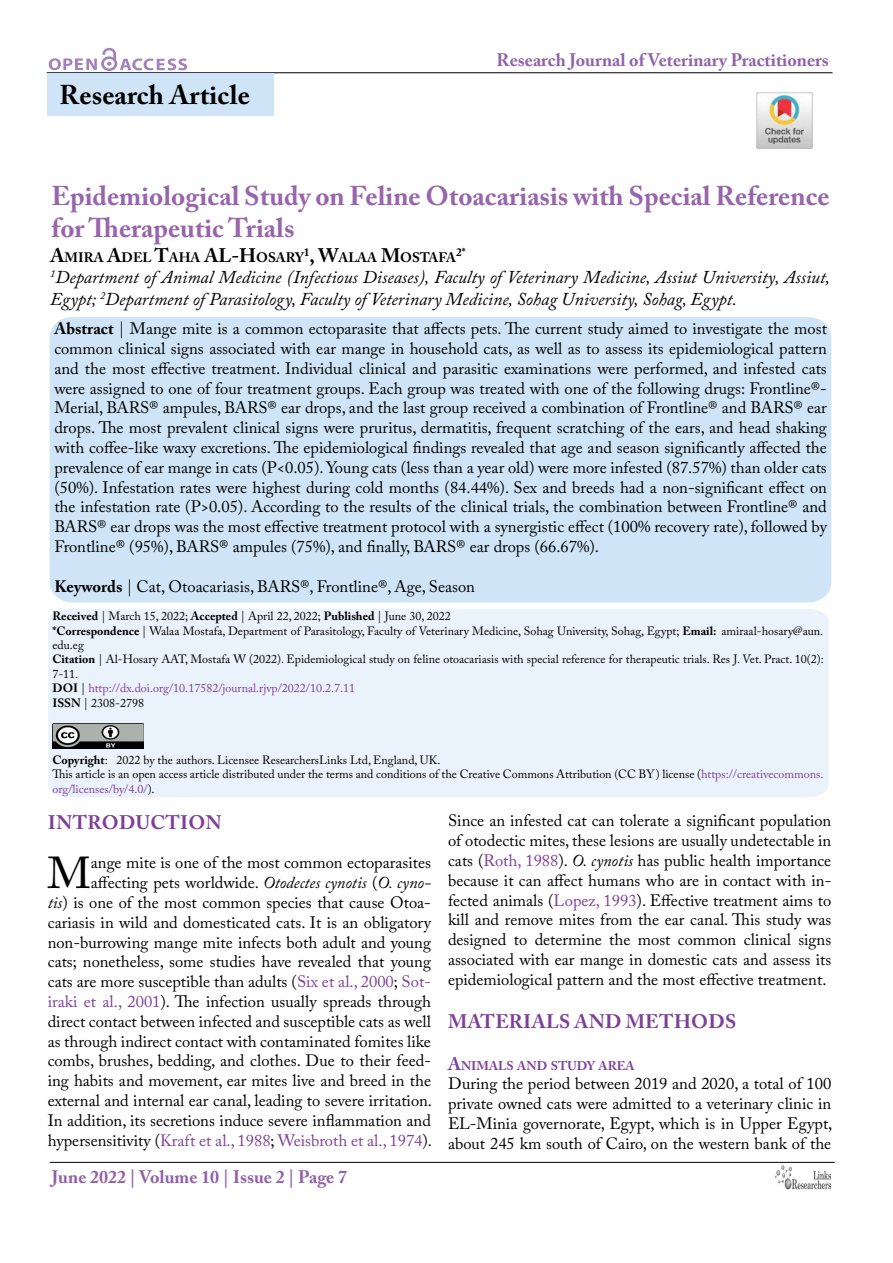
<style>
.page{position:relative;width:893px;height:1263px;background:#fff}
.page>*{position:absolute;margin:0;border:0;box-sizing:border-box;transform-origin:0 0}
.t1{font:44.4px "Adobe Caslon Pro";color:#000}
.t2{font:700 27px/32.4px "Adobe Caslon Pro";color:#7f3f98}
.t3{font:700 27px "Adobe Caslon Pro";letter-spacing:.005em;color:#000}
.t4{font:700 19.5px "Adobe Caslon Pro";letter-spacing:.015em;color:#7f3f98}
.t5{font:italic 18px/21.6px "Adobe Caslon Pro";color:#000}
.t6{font:700 18px "Adobe Caslon Pro";color:#9161a9}
.t7{font:16.5px/19.8px "Adobe Caslon Pro";color:#000;text-align:justify}
.t8{font:700 13.65px "Adobe Caslon Pro";color:#000}
.t9{font:700 12.6px "Adobe Caslon Pro";color:#7f3f98}
.t10{font:12px/14.4px "Adobe Caslon Pro";color:#000}
.t11{font:700 11.4px "Adobe Caslon Pro";color:#000}
.s1{font-size:19.5px}
.s2{font-weight:700}
.s3{color:#7f3f98}
.s4{font-style:italic}
.s5{font-size:18px}
</style>
<div class="page">
<hr style="left:47px;top:72px;width:785px;height:1px;background:#000">
<hr style="left:50px;top:1162px;width:785px;height:1px;background:#000">
<svg style="left:49px;top:48px;width:138px;height:23px"></svg>
<img style="left:775px;top:1165px;width:56px;height:25px">
<div style="left:47px;top:74px;width:227px;height:42px;background:#cfe5f7"></div>
<div style="left:50px;top:317px;width:781px;height:285px;background:#cfe5f7"></div>
<div style="left:48px;top:609px;width:781px;height:188px;background:#eaf3fb"></div>
<img style="left:52px;top:723px;width:92px;height:26px">
<img style="left:757px;top:93px;width:55px;height:55px">
<h2 class="t3" style="left:60px;top:79px;width:192px">Research Article</h2>
<p class="t6" style="left:497px;top:50px;width:334px">Research Journal of Veterinary Practitioners</p>
<h2 class="t2" style="left:51px;top:179px;width:780px">Epidemiological Study on Feline Otoacariasis with Special Reference for Therapeutic Trials</h2>
<p class="t8" style="left:50px;top:249px;width:408px"><span class="s1">A</span>MIRA <span class="s1">A</span>DEL <span class="s1">T</span>AHA <span class="s1">AL-H</span>OSARY<sup>1</sup><span class="s1">, W</span>ALAA <span class="s1">M</span>OSTAFA</p>
<p class="t11" style="left:456px;top:245px;width:11px">2*</p>
<p class="t5" style="left:50px;top:266px;width:781px"><sup>1</sup>Department of Animal Medicine (Infectious Diseases), Faculty of Veterinary Medicine, Assiut University, Assiut,<br>Egypt; <sup>2</sup>Department of Parasitology, Faculty of Veterinary Medicine, Sohag University, Sohag, Egypt.</p>
<p class="t7" style="left:54px;top:319px;width:774px"><span class="s2">Abstract</span> | Mange mite is a common ectoparasite that affects pets. The current study aimed to investigate the most common clinical signs associated with ear mange in household cats, as well as to assess its epidemiological pattern and the most effective treatment. Individual clinical and parasitic examinations were performed, and infested cats were assigned to one of four treatment groups. Each group was treated with one of the following drugs: Frontline®- Merial, BARS® ampules, BARS® ear drops, and the last group received a combination of Frontline® and BARS® ear drops. The most prevalent clinical signs were pruritus, dermatitis, frequent scratching of the ears, and head shaking with coffee-like waxy excretions. The epidemiological findings revealed that age and season significantly affected the prevalence of ear mange in cats (P&lt;0.05). Young cats (less than a year old) were more infested (87.57%) than older cats (50%). Infestation rates were highest during cold months (84.44%). Sex and breeds had a non-significant effect on the infestation rate (P&gt;0.05). According to the results of the clinical trials, the combination between Frontline® and BARS® ear drops was the most effective treatment protocol with a synergistic effect (100% recovery rate), followed by Frontline® (95%), BARS® ampules (75%), and finally, BARS® ear drops (66.67%).</p>
<p class="t7" style="left:54px;top:576px;width:422px"><span class="s2">Keywords</span> | Cat, Otoacariasis, BARS®, Frontline®, Age, Season</p>
<p class="t10" style="left:52px;top:609px;width:773px"><span class="s2">Received</span> | March 15, 2022; <span class="s2">Accepted</span> | April 22, 2022; <span class="s2">Published</span> | June 30, 2022<br><span class="s2">*Correspondence</span> | Walaa Mostafa, Department of Parasitology, Faculty of Veterinary Medicine, Sohag University, Sohag, Egypt; <span class="s2">Email:</span> amiraal-hosary@aun. edu.eg<br><span class="s2">Citation</span> | Al-Hosary AAT, Mostafa W (2022). Epidemiological study on feline otoacariasis with special reference for therapeutic trials. Res J. Vet. Pract. 10(2):<br>7-11.<br><span class="s2">DOI</span> | <span class="s3">http://dx.doi.org/10.17582/journal.rjvp/2022/10.2.7.11<br></span><span class="s2">ISSN</span></p>
<p class="t10" style="left:84px;top:695px;width:62px">| 2308-2798</p>
<p class="t10" style="left:52px;top:752px;width:772px"><span class="s2">Copyright</span>: 2022 by the authors. Licensee ResearchersLinks Ltd, England, UK.<br>This article is an open access article distributed under the terms and conditions of the Creative Commons Attribution (CC BY) license (<span class="s3">https://creativecommons. org/licenses/by/4.0/</span>).</p>
<p class="t4" style="left:48px;top:810px;width:175px">Introduction</p>
<h1 class="t1" style="left:47px;top:847px;width:45px">M</h1>
<p class="t7" style="left:48px;top:853px;width:386px;text-align:right">ange mite is one of the most common ectoparasites affecting pets worldwide. <span class="s4">Otodectes cynotis</span> (<span class="s4">O. cyno-<br>tis</span>) is one of the most common species that cause Otoa&shy;cariasis in wild and domesticated cats. It is an obligatory non-burrowing mange mite infects both adult and young cats; nonetheless, some studies have revealed that young cats are more susceptible than adults (<span class="s3">Six et al., 2000</span>; <span class="s3">Sot&shy;iraki et al., 2001</span>). The infection usually spreads through direct contact between infected and susceptible cats as well as through indirect contact with contaminated fomites like combs, brushes, bedding, and clothes. Due to their feed&shy;ing habits and movement, ear mites live and breed in the external and internal ear canal, leading to severe irritation.<br>In addition, its secretions induce severe inflammation and hypersensitivity (<span class="s3">Kraft et al., 1988</span>; <span class="s3">Weisbroth et al., 1974</span>).</p>
<p class="t6" style="left:52px;top:1166px;width:297px">June 2022 | Volume 10 | Issue 2 | Page 7</p>
<p class="t7" style="left:448px;top:811px;width:385px">Since an infested cat can tolerate a significant population of otodectic mites, these lesions are usually undetectable in cats (<span class="s3">Roth, 1988</span>). <span class="s4">O. cynotis</span> has public health importance because it can affect humans who are in contact with in&shy;fected animals (<span class="s3">Lopez, 1993</span>). Effective treatment aims to kill and remove mites from the ear canal. This study was designed to determine the most common clinical signs associated with ear mange in domestic cats and assess its epidemiological pattern and the most effective treatment.</p>
<p class="t4" style="left:448px;top:1010px;width:290px">Materials and Methods</p>
<p class="t9" style="left:448px;top:1058px;width:189px"><span class="s5">A</span>NIMALS AND STUDY AREA</p>
<p class="t7" style="left:448px;top:1074px;width:386px">During the period between 2019 and 2020, a total of 100 private owned cats were admitted to a veterinary clinic in EL-Minia governorate, Egypt, which is in Upper Egypt, about 245 km south of Cairo, on the western bank of the</p>
</div>
